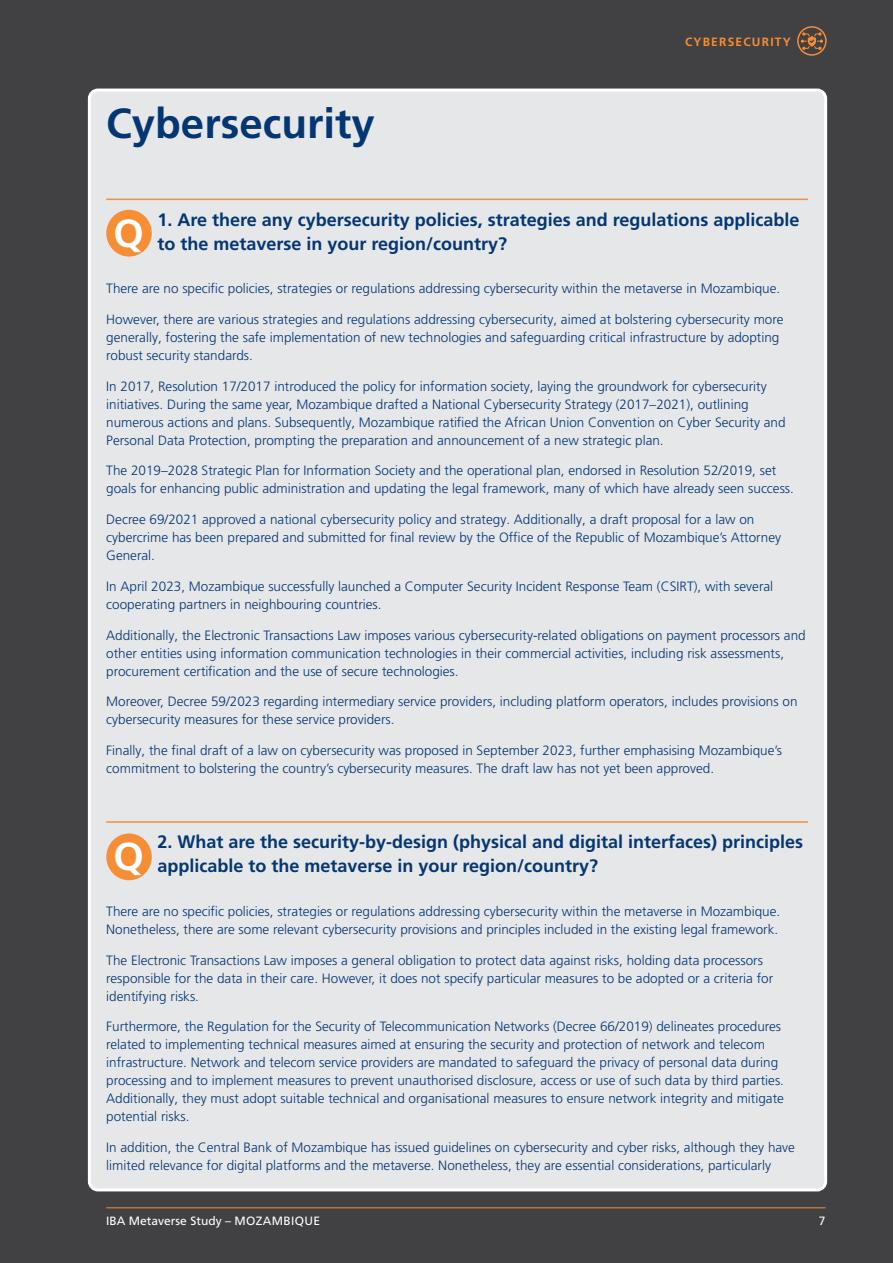
<style>
.page{position:relative;width:893px;height:1263px;background:#414042}
.page>*{position:absolute;margin:0;border:0;box-sizing:border-box;transform-origin:0 0}
.t1{font:700 42px "Frutiger LT Pro";color:#043673}
.t2{font:700 39px "Frutiger LT Pro";color:#fff}
.t3{font:700 18px/24px "Frutiger LT Pro";color:#043673}
.t4{font:300 13.5px/18px "Frutiger LT Pro";color:#043673}
.t5{font:12px "Frutiger LT Pro";color:#fff}
.t6{font:700 12px "Frutiger LT Pro";letter-spacing:.1em;color:#f78d35}
</style>
<div class="page">
<hr style="left:106px;top:1207px;width:720px;height:1px;background:#f78d35">
<div style="left:89px;top:90px;width:737px;height:1100px;background:#e6e7e8;border-radius:9px"></div>
<div style="left:797px;top:26px;width:30px;height:30px;border:2px solid #f78d35;border-radius:50%"></div>
<hr style="left:106px;top:199px;width:702px;height:1px;background:#f78d35">
<hr style="left:106px;top:821px;width:702px;height:2px;background:#f78d35">
<svg style="left:801px;top:32px;width:22px;height:18px"></svg>
<div style="left:106px;top:210px;width:46px;height:47px;background:#f78d35;border-radius:50%"></div>
<div style="left:106px;top:833px;width:46px;height:47px;background:#f78d35;border-radius:50%"></div>
<h1 class="t1" style="left:106px;top:98px;width:270px">Cybersecurity</h1>
<p class="t6" style="left:685px;top:35px;width:107px">CYBERSECURITY</p>
<h3 class="t3" style="left:157px;top:207px;width:644px">1. Are there any cybersecurity policies, strategies and regulations applicable to the metaverse in your region/country?</h3>
<p class="t4" style="left:106px;top:280px;width:675px">There are no specific policies, strategies or regulations addressing cybersecurity within the metaverse in Mozambique.</p>
<p class="t4" style="left:106px;top:310px;width:679px">However, there are various strategies and regulations addressing cybersecurity, aimed at bolstering cybersecurity more generally, fostering the safe implementation of new technologies and safeguarding critical infrastructure by adopting robust security standards.</p>
<p class="t4" style="left:106px;top:377px;width:681px">In 2017, Resolution 17/2017 introduced the policy for information society, laying the groundwork for cybersecurity initiatives. During the same year, Mozambique drafted a National Cybersecurity Strategy (2017–2021), outlining numerous actions and plans. Subsequently, Mozambique ratified the African Union Convention on Cyber Security and Personal Data Protection, prompting the preparation and announcement of a new strategic plan.</p>
<p class="t4" style="left:106px;top:462px;width:689px">The 2019–2028 Strategic Plan for Information Society and the operational plan, endorsed in Resolution 52/2019, set goals for enhancing public administration and updating the legal framework, many of which have already seen success.</p>
<p class="t4" style="left:106px;top:510px;width:676px">Decree 69/2021 approved a national cybersecurity policy and strategy. Additionally, a draft proposal for a law on cybercrime has been prepared and submitted for final review by the Office of the Republic of Mozambique’s Attorney<br>General.</p>
<p class="t4" style="left:106px;top:577px;width:668px">In April 2023, Mozambique successfully launched a Computer Security Incident Response Team (CSIRT), with several cooperating partners in neighbouring countries.</p>
<p class="t4" style="left:106px;top:626px;width:701px">Additionally, the Electronic Transactions Law imposes various cybersecurity-related obligations on payment processors and other entities using information communication technologies in their commercial activities, including risk assessments, procurement certification and the use of secure technologies.</p>
<p class="t4" style="left:106px;top:693px;width:693px">Moreover, Decree 59/2023 regarding intermediary service providers, including platform operators, includes provisions on cybersecurity measures for these service providers.</p>
<p class="t4" style="left:106px;top:741px;width:677px">Finally, the final draft of a law on cybersecurity was proposed in September 2023, further emphasising Mozambique’s commitment to bolstering the country’s cybersecurity measures. The draft law has not yet been approved.</p>
<h2 class="t2" style="left:114px;top:210px;width:32px">Q</h2>
<h3 class="t3" style="left:157px;top:830px;width:647px">2. What are the security-by-design (physical and digital interfaces) principles applicable to the metaverse in your region/country?</h3>
<p class="t4" style="left:106px;top:902px;width:675px">There are no specific policies, strategies or regulations addressing cybersecurity within the metaverse in Mozambique.<br>Nonetheless, there are some relevant cybersecurity provisions and principles included in the existing legal framework.</p>
<p class="t4" style="left:106px;top:951px;width:668px">The Electronic Transactions Law imposes a general obligation to protect data against risks, holding data processors responsible for the data in their care. However, it does not specify particular measures to be adopted or a criteria for identifying risks.</p>
<p class="t4" style="left:106px;top:1018px;width:679px">Furthermore, the Regulation for the Security of Telecommunication Networks (Decree 66/2019) delineates procedures related to implementing technical measures aimed at ensuring the security and protection of network and telecom infrastructure. Network and telecom service providers are mandated to safeguard the privacy of personal data during processing and to implement measures to prevent unauthorised disclosure, access or use of such data by third parties.<br>Additionally, they must adopt suitable technical and organisational measures to ensure network integrity and mitigate potential risks.</p>
<p class="t4" style="left:106px;top:1138px;width:690px">In addition, the Central Bank of Mozambique has issued guidelines on cybersecurity and cyber risks, although they have limited relevance for digital platforms and the metaverse. Nonetheless, they are essential considerations, particularly</p>
<h2 class="t2" style="left:114px;top:833px;width:32px">Q</h2>
<p class="t5" style="left:106px;top:1214px;width:215px">IBA Metaverse Study – MOZAMBIQUE</p>
<p class="t5" style="left:819px;top:1214px;width:8px">7</p>
</div>
